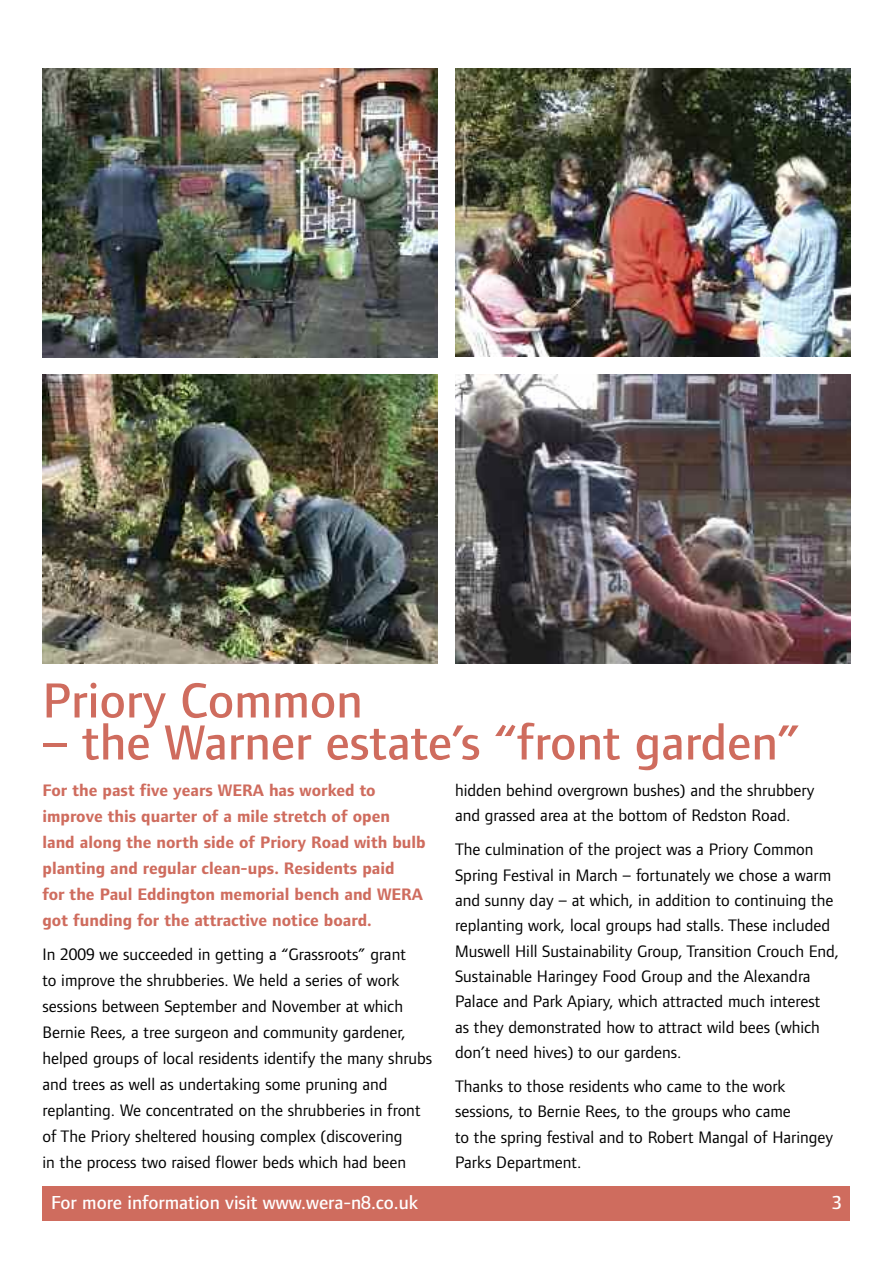
<style>
.page{position:relative;width:893px;height:1263px;background:#fff}
.page>*{position:absolute;margin:0;border:0;box-sizing:border-box;transform-origin:0 0}
.t1{font:500 51px "Foundry Form Sans";color:#cf6c5e}
.t2{font:500 19.5px "Foundry Form Sans";color:#fff}
.t3{font:17.25px/25.3px "Foundry Form Sans";color:#000}
.t4{font:700 17.25px/26px "Foundry Form Sans";color:#cf6c5e}
</style>
<div class="page">
<div style="left:43px;top:1186px;width:807px;height:34px;background:#cf6c5e"></div>
<img style="left:43px;top:68px;width:395px;height:289px">
<img style="left:455px;top:68px;width:395px;height:289px">
<img style="left:43px;top:374px;width:395px;height:289px">
<img style="left:455px;top:374px;width:395px;height:289px">
<h1 class="t1" style="left:43px;top:681px;width:322px">Priory Common</h1>
<h1 class="t1" style="left:43px;top:723px;width:759px">– the Warner estate’s “front garden”</h1>
<p class="t4" style="left:43px;top:778px;width:385px">For the past five years WERA has worked to improve this quarter of a mile stretch of open land along the north side of Priory Road with bulb planting and regular clean-ups. Residents paid<br>for the Paul Eddington memorial bench and WERA got funding for the attractive notice board.</p>
<p class="t3" style="left:43px;top:943px;width:391px;line-height:26px">In 2009 we succeeded in getting a “Grassroots” grant<br>to improve the shrubberies. We held a series of work sessions between September and November at which Bernie Rees, a tree surgeon and community gardener, helped groups of local residents identify the many shrubs and trees as well as undertaking some pruning and replanting. We concentrated on the shrubberies in front of The Priory sheltered housing complex (discovering<br>in the process two raised flower beds which had been</p>
<p class="t3" style="left:455px;top:779px;width:361px">hidden behind overgrown bushes) and the shrubbery and grassed area at the bottom of Redston Road.</p>
<p class="t3" style="left:455px;top:838px;width:386px">The culmination of the project was a Priory Common Spring Festival in March – fortunately we chose a warm and sunny day – at which, in addition to continuing the replanting work, local groups had stalls. These included Muswell Hill Sustainability Group, Transition Crouch End, Sustainable Haringey Food Group and the Alexandra Palace and Park Apiary, which attracted much interest<br>as they demonstrated how to attract wild bees (which don’t need hives) to our gardens.</p>
<p class="t3" style="left:455px;top:1075px;width:380px">Thanks to those residents who came to the work sessions, to Bernie Rees, to the groups who came<br>to the spring festival and to Robert Mangal of Haringey Parks Department.</p>
<p class="t2" style="left:51px;top:1195px;width:369px">For more information visit www.wera-n8.co.uk</p>
<p class="t2" style="left:832px;top:1195px;width:11px">3</p>
</div>
